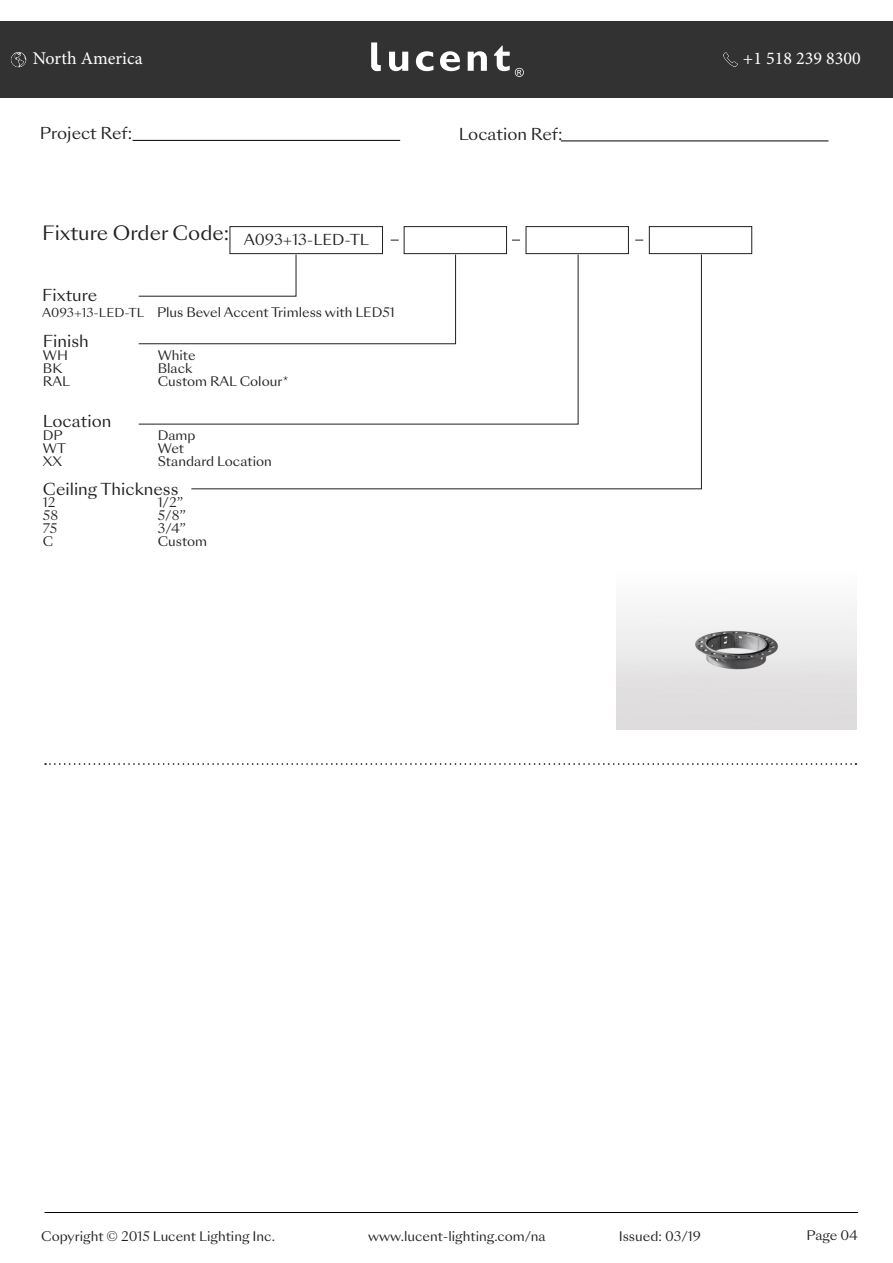
<style>
.page{position:relative;width:893px;height:1263px;background:#fff}
.page>*{position:absolute;margin:0;border:0;box-sizing:border-box;transform-origin:0 0}
.t1{font:19.2px "Sang Bleu Sunrise";color:#231f20}
.t2{font:18px "Minion Pro";color:#fff}
.t3{font:15.9px "Sang Bleu Sunrise";color:#231f20}
.t4{font:14.7px "Sang Bleu Sunrise";color:#231f20}
.t5{font:12.75px "Sang Bleu Sunrise";color:#231f20}
.s1{font-size:12px}
</style>
<div class="page">
<hr style="left:44px;top:1212px;width:814px;height:1px;background:#000">
<div style="left:0;top:21px;width:893px;height:77px;background:#333233"></div>
<svg style="left:389px;top:52px;width:19px;height:19px"></svg>
<svg style="left:416px;top:51px;width:17px;height:20px"></svg>
<svg style="left:440px;top:51px;width:20px;height:20px"></svg>
<svg style="left:468px;top:51px;width:19px;height:20px"></svg>
<svg style="left:371px;top:42px;width:10px;height:29px"></svg>
<svg style="left:494px;top:46px;width:30px;height:31px"></svg>
<img style="left:11px;top:52px;width:15px;height:15px">
<img style="left:723px;top:52px;width:15px;height:15px">
<hr style="left:133px;top:140px;width:267px;height:1px;background:#000">
<hr style="left:561px;top:141px;width:267px;height:1px;background:#000">
<div style="left:230px;top:226px;width:153px;height:28px;border:1px solid #231f20"></div>
<div style="left:404px;top:226px;width:103px;height:28px;border:1px solid #231f20"></div>
<div style="left:526px;top:226px;width:103px;height:28px;border:1px solid #231f20"></div>
<svg style="left:45px;top:763px;width:811px;height:2px"></svg>
<div style="left:649px;top:226px;width:103px;height:28px;border:1px solid #231f20"></div>
<svg style="left:191px;top:254px;width:511px;height:235px"></svg>
<img style="left:617px;top:610px;width:239px;height:120px">
<h2 class="t2" style="left:33px;top:47px;width:111px">North America</h2>
<h2 class="t2" style="left:743px;top:47px;width:119px">+1 518 239 8300</h2>
<p class="t3" style="left:40px;top:122px;width:94px">Project Ref:</p>
<p class="t3" style="left:459px;top:123px;width:105px">Location Ref:</p>
<h1 class="t1" style="left:42px;top:220px;width:188px">Fixture Order Code:</h1>
<p class="t4" style="left:244px;top:229px;width:127px">A093+13-LED-TL</p>
<p class="t3" style="left:42px;top:285px;width:57px">Fixture</p>
<p class="t5" style="left:42px;top:304px;width:354px"><span class="s1">A093+13-LED-TL</span> Plus Bevel Accent Trimless with LED51</p>
<p class="t3" style="left:43px;top:330px;width:47px">Finish</p>
<p class="t5" style="left:43px;top:347px;width:27px">WH</p>
<p class="t5" style="left:158px;top:347px;width:39px">White</p>
<p class="t5" style="left:43px;top:359px;width:21px">BK</p>
<p class="t5" style="left:158px;top:359px;width:36px">Black</p>
<p class="t5" style="left:43px;top:372px;width:29px">RAL</p>
<p class="t5" style="left:158px;top:372px;width:133px">Custom RAL Colour*</p>
<p class="t3" style="left:43px;top:411px;width:70px">Location</p>
<p class="t5" style="left:43px;top:427px;width:21px">DP</p>
<p class="t5" style="left:158px;top:427px;width:39px">Damp</p>
<p class="t5" style="left:43px;top:439px;width:24px">WT</p>
<p class="t5" style="left:158px;top:439px;width:28px">Wet</p>
<p class="t5" style="left:43px;top:452px;width:20px">XX</p>
<p class="t5" style="left:158px;top:452px;width:116px">Standard Location</p>
<p class="t3" style="left:43px;top:478px;width:137px">Ceiling Thickness</p>
<p class="t5" style="left:43px;top:494px;width:14px">12</p>
<p class="t5" style="left:158px;top:494px;width:27px">1/2”</p>
<p class="t5" style="left:43px;top:507px;width:17px">58</p>
<p class="t5" style="left:158px;top:507px;width:30px">5/8”</p>
<p class="t5" style="left:43px;top:519px;width:16px">75</p>
<p class="t5" style="left:158px;top:519px;width:30px">3/4”</p>
<p class="t5" style="left:43px;top:532px;width:12px">C</p>
<p class="t5" style="left:158px;top:532px;width:51px">Custom</p>
<p class="t5" style="left:41px;top:1227px;width:235px">Copyright © 2015 Lucent Lighting Inc.</p>
<p class="t5" style="left:368px;top:1227px;width:179px">www.lucent-lighting.com/na</p>
<p class="t5" style="left:619px;top:1227px;width:84px">Issued: 03/19</p>
<p class="t5" style="left:807px;top:1227px;width:53px">Page 04</p>
</div>
